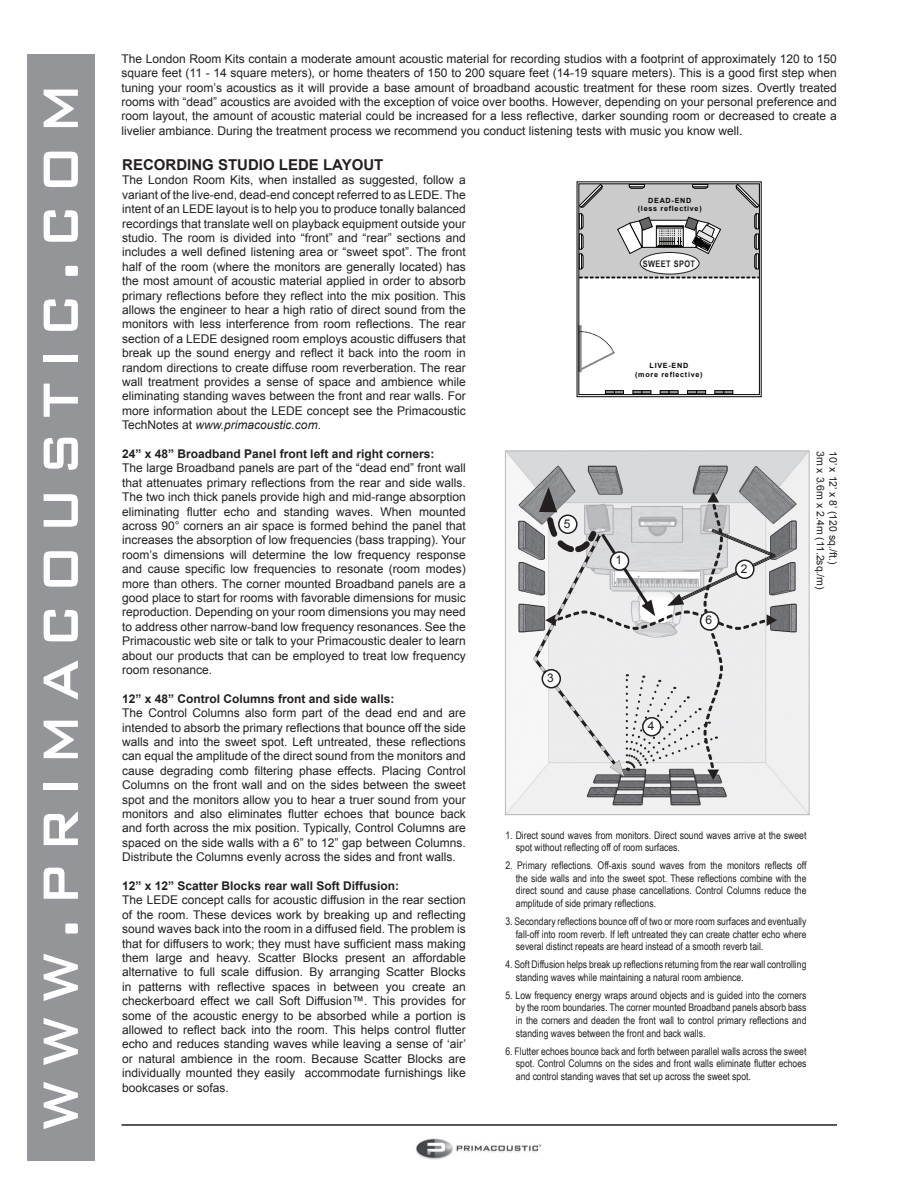
<style>
.page{position:relative;width:918px;height:1188px;background:#fff}
.page>*{position:absolute;margin:0;border:0;box-sizing:border-box;transform-origin:0 0}
.t1{font:500 81px "Bank Gothic BT";letter-spacing:.2em;color:#fff;scale:.8 1}
.t2{font:700 15px "Arial";color:#231f20}
.t3{font:12px/14.4px "Arial";color:#231f20;text-align:justify}
.t4{font:700 12px "Arial";color:#231f20}
.t5{font:10.5px/12.6px "Arial Narrow";color:#231f20;text-align:justify}
.t6{font:10.5px "Arial";color:#231f20}
.t7{font:700 9px "Arial Narrow";letter-spacing:.05em;color:#231f20}
.t8{font:700 7.2px/8.6px "Arial";letter-spacing:.1em;color:#040503;text-align:center}
.s1{font-style:italic}
</style>
<div class="page">
<div style="left:27px;top:54px;width:68px;height:1107px;background:#939598"></div>
<img style="left:416px;top:1138px;width:126px;height:22px">
<hr style="left:122px;top:1124px;width:715px;height:2px;background:#231f20">
<div style="left:579px;top:184px;width:180px;height:93px;background:#cbcbcb"></div>
<div style="left:578px;top:325px;width:4px;height:47px;border:2px solid #8a898a"></div>
<svg style="left:617px;top:217px;width:104px;height:37px"></svg>
<svg style="left:577px;top:331px;width:38px;height:42px"></svg>
<svg style="left:580px;top:277px;width:178px;height:1px"></svg>
<div style="left:578px;top:183px;width:182px;height:212px;border:1px solid #040503"></div>
<svg style="left:629px;top:187px;width:16px;height:2px"></svg>
<div style="left:629px;top:184px;width:16px;height:3px;background:#fff;border:1px solid #040503"></div>
<svg style="left:692px;top:187px;width:16px;height:2px"></svg>
<div style="left:693px;top:184px;width:15px;height:3px;background:#fff;border:1px solid #040503"></div>
<svg style="left:660px;top:390px;width:18px;height:5px"></svg>
<svg style="left:687px;top:390px;width:9px;height:4px"></svg>
<svg style="left:696px;top:390px;width:10px;height:4px"></svg>
<svg style="left:715px;top:390px;width:18px;height:5px"></svg>
<svg style="left:605px;top:390px;width:9px;height:4px"></svg>
<svg style="left:614px;top:390px;width:10px;height:4px"></svg>
<svg style="left:633px;top:390px;width:18px;height:5px"></svg>
<svg style="left:579px;top:184px;width:24px;height:85px"></svg>
<svg style="left:736px;top:184px;width:23px;height:85px"></svg>
<div style="left:640px;top:252px;width:59px;height:22px;background:#fff;border-radius:50%"></div>
<div style="left:640px;top:252px;width:60px;height:22px;border:1px solid #231f20;border-radius:50%"></div>
<img style="left:505px;top:450px;width:305px;height:366px">
<svg style="left:531px;top:487px;width:246px;height:293px;background:#d5d5d7"></svg>
<div style="left:701px;top:612px;width:18px;height:18px;background:#fff;border-radius:50%"></div>
<div style="left:700px;top:611px;width:19px;height:20px;border:2px solid #231f20;border-radius:50%"></div>
<h1 class="t1" style="left:12px;top:1132px;width:1312px;rotate:-90deg">www.primacoustic.com</h1>
<p class="t3" style="left:122px;top:51px;width:717px">The London Room Kits contain a moderate amount acoustic material for recording studios with a footprint of approximately 120 to 150 square feet (11 - 14 square meters), or home theaters of 150 to 200 square feet (14-19 square meters). This is a good first step when tuning your room’s acoustics as it will provide a base amount of broadband acoustic treatment for these room sizes. Overtly treated rooms with “dead” acoustics are avoided with the exception of voice over booths. However, depending on your personal preference and room layout, the amount of acoustic material could be increased for a less reflective, darker sounding room or decreased to create a livelier ambiance. During the treatment process we recommend you conduct listening tests with music you know well.</p>
<p class="t2" style="left:122px;top:155px;width:263px">RECORDING STUDIO LEDE LAYOUT</p>
<p class="t3" style="left:122px;top:173px;width:345px">The London Room Kits, when installed as suggested, follow a variant of the live-end, dead-end concept referred to as LEDE. The intent of an LEDE layout is to help you to produce tonally balanced recordings that translate well on playback equipment outside your studio. The room is divided into “front” and “rear” sections and includes a well defined listening area or “sweet spot”. The front half of the room (where the monitors are generally located) has the most amount of acoustic material applied in order to absorb primary reflections before they reflect into the mix position. This allows the engineer to hear a high ratio of direct sound from the monitors with less interference from room reflections. The rear section of a LEDE designed room employs acoustic diffusers that break up the sound energy and reflect it back into the room in random directions to create diffuse room reverberation. The rear wall treatment provides a sense of space and ambience while eliminating standing waves between the front and rear walls. For more information about the LEDE concept see the Primacoustic TechNotes at <span class="s1">www.primacoustic.com</span>.</p>
<p class="t4" style="left:122px;top:446px;width:314px">24” x 48” Broadband Panel front left and right corners:</p>
<p class="t3" style="left:122px;top:461px;width:345px">The large Broadband panels are part of the “dead end” front wall that attenuates primary reflections from the rear and side walls.<br>The two inch thick panels provide high and mid-range absorption eliminating flutter echo and standing waves. When mounted across 90° corners an air space is formed behind the panel that increases the absorption of low frequencies (bass trapping). Your room’s dimensions will determine the low frequency response and cause specific low frequencies to resonate (room modes) more than others. The corner mounted Broadband panels are a good place to start for rooms with favorable dimensions for music reproduction. Depending on your room dimensions you may need to address other narrow-band low frequency resonances. See the Primacoustic web site or talk to your Primacoustic dealer to learn about our products that can be employed to treat low frequency room resonance.</p>
<p class="t4" style="left:122px;top:691px;width:274px">12” x 48” Control Columns front and side walls:</p>
<p class="t3" style="left:122px;top:706px;width:345px">The Control Columns also form part of the dead end and are intended to absorb the primary reflections that bounce off the side walls and into the sweet spot. Left untreated, these reflections can equal the amplitude of the direct sound from the monitors and cause degrading comb filtering phase effects. Placing Control Columns on the front wall and on the sides between the sweet spot and the monitors allow you to hear a truer sound from your monitors and also eliminates flutter echoes that bounce back and forth across the mix position. Typically, Control Columns are spaced on the side walls with a 6” to 12” gap between Columns.<br>Distribute the Columns evenly across the sides and front walls.</p>
<p class="t4" style="left:122px;top:878px;width:278px">12” x 12” Scatter Blocks rear wall Soft Diffusion:</p>
<p class="t3" style="left:122px;top:893px;width:345px">The LEDE concept calls for acoustic diffusion in the rear section of the room. These devices work by breaking up and reflecting sound waves back into the room in a diffused field. The problem is that for diffusers to work; they must have sufficient mass making them large and heavy. Scatter Blocks present an affordable alternative to full scale diffusion. By arranging Scatter Blocks in patterns with reflective spaces in between you create an checkerboard effect we call Soft Diffusion™. This provides for some of the acoustic energy to be absorbed while a portion is allowed to reflect back into the room. This helps control flutter echo and reduces standing waves while leaving a sense of ‘air’ or natural ambience in the room. Because Scatter Blocks are individually mounted they easily accommodate furnishings like bookcases or sofas.</p>
<p class="t8" style="left:638px;top:196px;width:65px">DEAD-END (less reflective)</p>
<p class="t7" style="left:643px;top:257px;width:54px">SWEET SPOT</p>
<p class="t8" style="left:635px;top:362px;width:69px">LIVE-END<br>(more reflective)</p>
<p class="t3" style="left:564px;top:516px;width:8px">5</p>
<p class="t3" style="left:547px;top:671px;width:8px">3</p>
<p class="t3" style="left:615px;top:553px;width:8px">1</p>
<p class="t3" style="left:648px;top:719px;width:8px">4</p>
<p class="t3" style="left:705px;top:613px;width:8px">6</p>
<p class="t3" style="left:741px;top:561px;width:8px">2</p>
<p class="t6" style="left:827px;top:451px;width:140px;rotate:90deg">3m x 3.6m x 2.4m (11.2sq./m)</p>
<p class="t6" style="left:840px;top:451px;width:115px;rotate:90deg">10’ x 12’ x 8’ (120 sq./ft.)</p>
<p class="t5" style="left:516px;top:828px;width:292px;text-indent:-10px">1. Direct sound waves from monitors. Direct sound waves arrive at the sweet spot without reflecting off of room surfaces.</p>
<p class="t5" style="left:516px;top:859px;width:292px;text-indent:-10px">2. Primary reflections. Off-axis sound waves from the monitors reflects off the side walls and into the sweet spot. These reflections combine with the direct sound and cause phase cancellations. Control Columns reduce the amplitude of side primary reflections.</p>
<p class="t5" style="left:516px;top:915px;width:292px;text-indent:-10px">3. Secondary reflections bounce off of two or more room surfaces and eventually fall-off into room reverb. If left untreated they can create chatter echo where several distinct repeats are heard instead of a smooth reverb tail.</p>
<p class="t5" style="left:516px;top:958px;width:292px;text-indent:-10px">4. Soft Diffusion helps break up reflections returning from the rear wall controlling standing waves while maintaining a natural room ambience.</p>
<p class="t5" style="left:516px;top:988px;width:292px;text-indent:-10px">5. Low frequency energy wraps around objects and is guided into the corners by the room boundaries. The corner mounted Broadband panels absorb bass in the corners and deaden the front wall to control primary reflections and standing waves between the front and back walls.</p>
<p class="t5" style="left:516px;top:1044px;width:292px;text-indent:-10px">6. Flutter echoes bounce back and forth between parallel walls across the sweet spot. Control Columns on the sides and front walls eliminate flutter echoes and control standing waves that set up across the sweet spot.</p>
</div>
